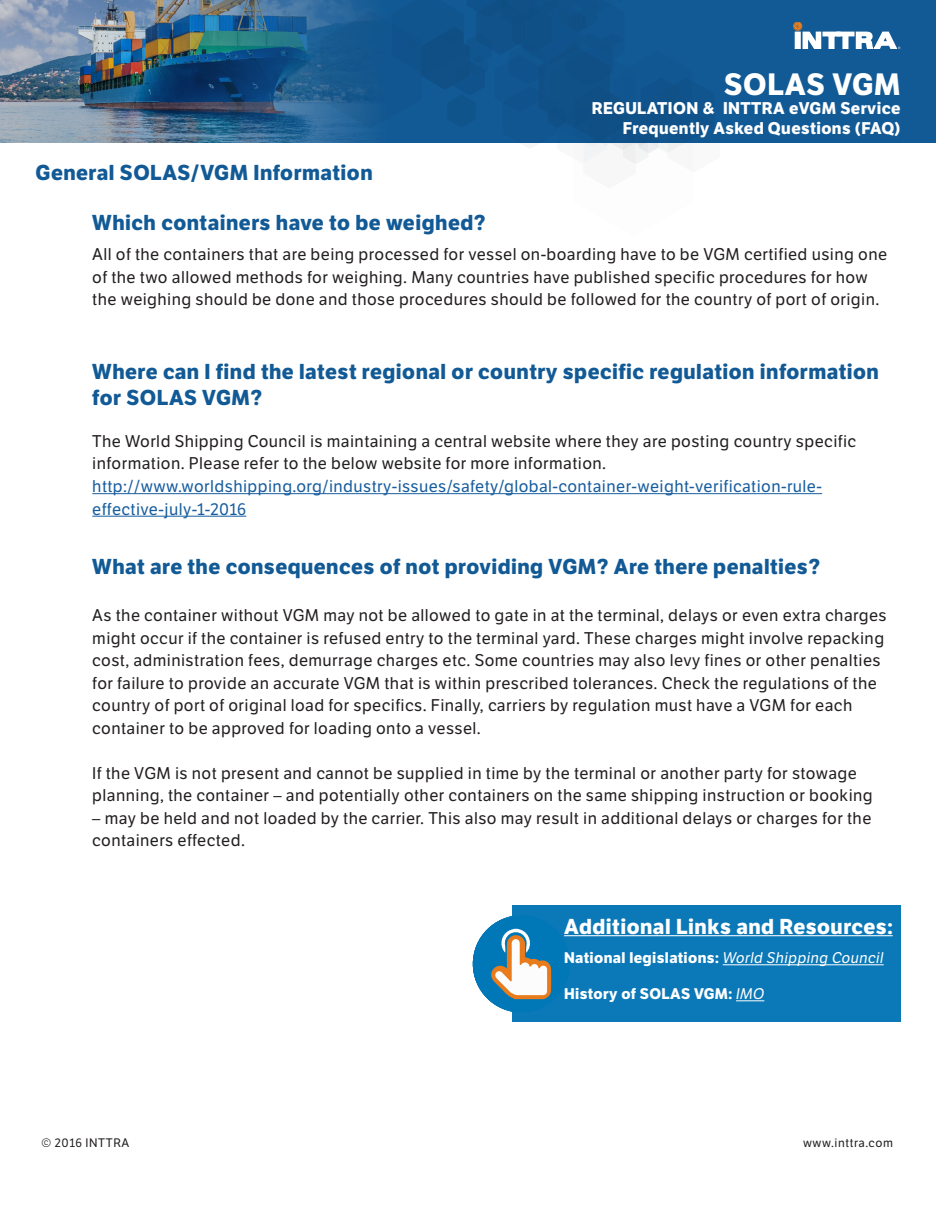
<style>
.page{position:relative;width:936px;height:1206px;background:#fff}
.page>*{position:absolute;margin:0;border:0;box-sizing:border-box;transform-origin:0 0}
.t1{font:700 30px "LFT Etica";letter-spacing:.025em;color:#fff}
.t2{font:700 21px/25.2px "LFT Etica";letter-spacing:.025em;color:#125a96}
.t3{font:700 21px "LFT Etica";letter-spacing:.025em;color:#fff}
.t4{font:16.5px/22.5px "LFT Etica";letter-spacing:.025em;color:#231f20}
.t5{font:16.5px/22.5px "LFT Etica";letter-spacing:.025em;color:#175d9e}
.t6{font:700 16.5px "LFT Etica";letter-spacing:.025em;color:#fff}
.t7{font:700 15px "LFT Etica";letter-spacing:.025em;color:#fff}
.t8{font:italic 15px "LFT Etica";letter-spacing:.025em;color:#fff}
.t9{font:12px "LFT Etica";letter-spacing:.05em;color:#231f20}
.s1{font-weight:400;font-style:italic}
.s2{font-weight:700;font-style:normal}
</style>
<div class="page">
<div style="left:9px;top:0;width:926px;height:143px;background:#125a96"></div>
<svg style="left:793px;top:22px;width:107px;height:27px"></svg>
<img style="left:0;top:0;width:320px;height:143px">
<svg style="left:320px;top:0;width:366px;height:164px"></svg>
<hr style="left:92px;top:493px;width:729px;height:1px;background:#175d9e">
<hr style="left:92px;top:515px;width:154px;height:1px;background:#175d9e">
<div style="left:512px;top:905px;width:388px;height:116px;background:#0b78b8"></div>
<div style="left:472px;top:915px;width:98px;height:97px;background:#0078b8;border-radius:50%"></div>
<svg style="left:485px;top:928px;width:65px;height:94px"></svg>
<hr style="left:564px;top:934px;width:328px;height:1px;background:#fff">
<hr style="left:722px;top:964px;width:161px;height:1px;background:#fff">
<svg style="left:736px;top:1000px;width:28px;height:1px"></svg>
<p class="t2" style="left:36px;top:160px;width:338px">General SOLAS/VGM Information</p>
<p class="t2" style="left:92px;top:210px;width:394px">Which containers have to be weighed?</p>
<p class="t1" style="left:723px;top:66px;width:178px">SOLAS VGM</p>
<p class="t6" style="left:591px;top:98px;width:310px">REGULATION &amp; INTTRA eVGM Service</p>
<p class="t6" style="left:622px;top:118px;width:279px">Frequently Asked Questions (FAQ)</p>
<p class="t4" style="left:92px;top:243px;width:795px">All of the containers that are being processed for vessel on-boarding have to be VGM certified using one of the two allowed methods for weighing. Many countries have published specific procedures for how the weighing should be done and those procedures should be followed for the country of port of origin.</p>
<p class="t2" style="left:92px;top:359px;width:787px">Where can I find the latest regional or country specific regulation information for SOLAS VGM?</p>
<p class="t4" style="left:92px;top:430px;width:765px">The World Shipping Council is maintaining a central website where they are posting country specific information. Please refer to the below website for more information.</p>
<p class="t5" style="left:92px;top:475px;width:731px">http://www.worldshipping.org/industry-issues/safety/global-container-weight-verification-rule&shy;effective-july-1-2016</p>
<p class="t2" style="left:92px;top:554px;width:729px">What are the consequences of not providing VGM? Are there penalties?</p>
<p class="t4" style="left:92px;top:604px;width:795px">As the container without VGM may not be allowed to gate in at the terminal, delays or even extra charges might occur if the container is refused entry to the terminal yard. These charges might involve repacking cost, administration fees, demurrage charges etc. Some countries may also levy fines or other penalties for failure to provide an accurate VGM that is within prescribed tolerances. Check the regulations of the country of port of original load for specifics. Finally, carriers by regulation must have a VGM for each container to be approved for loading onto a vessel.</p>
<p class="t4" style="left:92px;top:762px;width:781px">If the VGM is not present and cannot be supplied in time by the terminal or another party for stowage planning, the container – and potentially other containers on the same shipping instruction or booking</p>
<p class="t4" style="left:92px;top:807px;width:780px">– may be held and not loaded by the carrier. This also may result in additional delays or charges for the containers effected.</p>
<p class="t3" style="left:564px;top:913px;width:330px">Additional Links and Resources:</p>
<p class="t7" style="left:564px;top:948px;width:321px">National legislations: <span class="s1">World Shipping Council</span></p>
<p class="t7" style="left:564px;top:984px;width:202px">History of SOLAS VGM: <span class="s1">IMO</span></p>
<p class="t8" style="left:564px;top:984px;width:286px"><span class="s2">VGM Guidelines:</span> World Shipping Council</p>
<p class="t9" style="left:42px;top:1135px;width:89px">© 2016 INTTRA</p>
<p class="t9" style="left:802px;top:1135px;width:91px">www.inttra.com</p>
</div>
